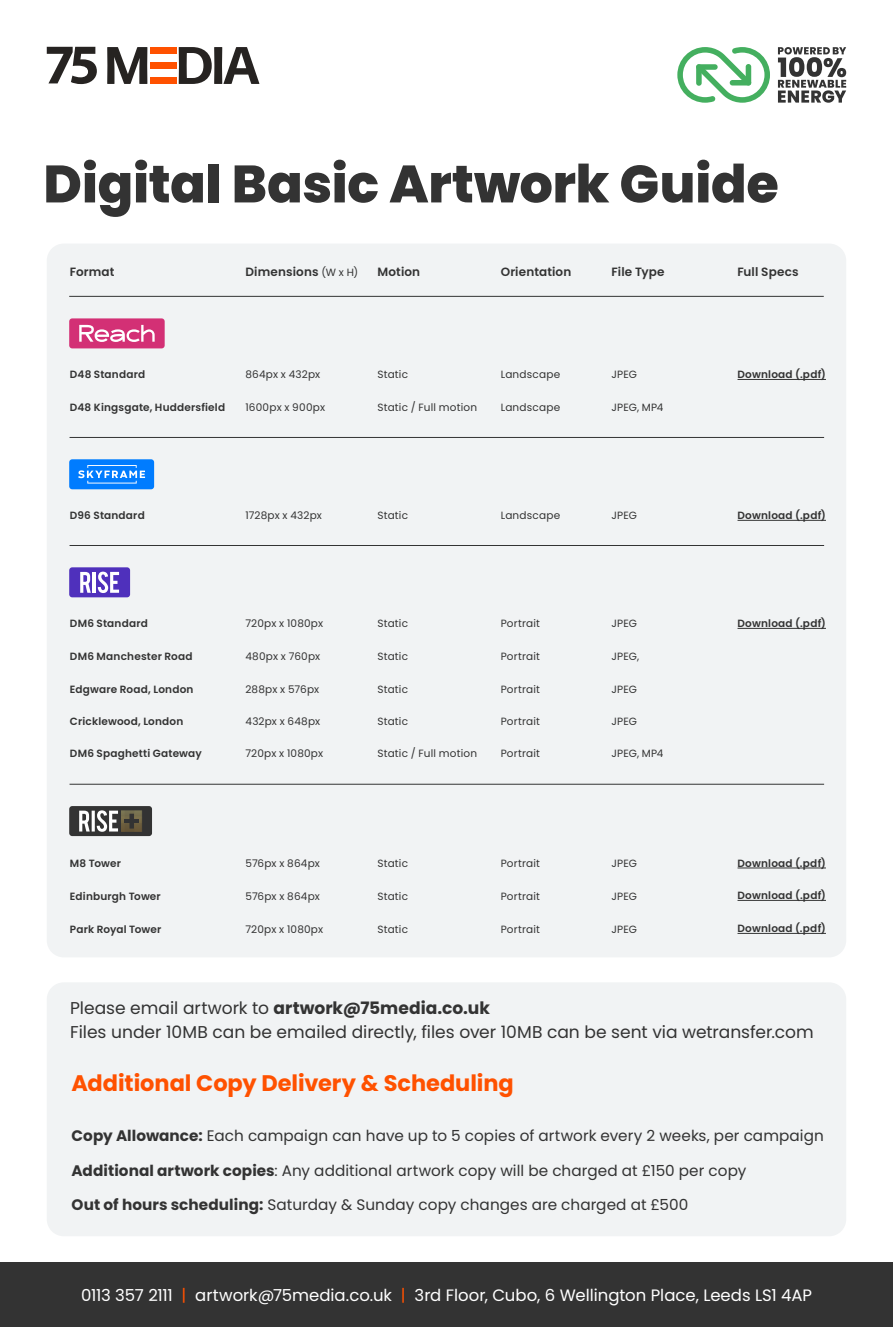
<style>
.page{position:relative;width:893px;height:1327px;background:#fff}
.page>*{position:absolute;margin:0;border:0;box-sizing:border-box;transform-origin:0 0}
.t1{font:800 52.5px "Poppins";letter-spacing:-.005em;color:#333}
.t2{font:700 30px "Poppins";letter-spacing:-.005em;color:#ff5100}
.t3{font:700 22.5px "Poppins";letter-spacing:-.005em;color:#ff5100}
.t4{font:17.1px/24px "Poppins";color:#333}
.t5{font:16.5px "Poppins";color:#fff}
.t6{font:15.3px "Poppins";letter-spacing:.005em;color:#333}
.t7{font:15px "Poppins";letter-spacing:.005em;color:#333}
.t8{font:600 12px "Poppins";letter-spacing:.01em;color:#333}
.t9{font:10.5px "Poppins";letter-spacing:.015em;color:#333}
.t10{font:600 10.5px "Poppins";letter-spacing:.02em;color:#333}
.s1{font-weight:400;font-size:10.5px}
.s2{font-weight:700}
.s3{color:#ff5100}
</style>
<div class="page">
<svg style="left:47px;top:47px;width:50px;height:37px"></svg>
<svg style="left:107px;top:47px;width:40px;height:37px"></svg>
<svg style="left:179px;top:47px;width:33px;height:37px"></svg>
<div style="left:214px;top:47px;width:8px;height:37px;background:#262321"></div>
<svg style="left:223px;top:47px;width:36px;height:37px"></svg>
<div style="left:150px;top:62px;width:26px;height:6px;background:#ff5100"></div>
<div style="left:150px;top:47px;width:26px;height:6px;background:#ff5100"></div>
<div style="left:150px;top:78px;width:26px;height:6px;background:#ff5100"></div>
<div style="left:0;top:1262px;width:893px;height:65px;background:#333"></div>
<div style="left:47px;top:243px;width:799px;height:714px;background:#f1f3f4;border-radius:17px"></div>
<svg style="left:677px;top:47px;width:93px;height:56px"></svg>
<svg style="left:778px;top:47px;width:68px;height:56px"></svg>
<hr style="left:69px;top:296px;width:755px;height:1px;background:#333">
<hr style="left:737px;top:628px;width:89px;height:1px;background:#333">
<hr style="left:737px;top:867px;width:89px;height:1px;background:#333">
<hr style="left:737px;top:900px;width:89px;height:1px;background:#333">
<hr style="left:737px;top:933px;width:89px;height:1px;background:#333">
<hr style="left:70px;top:437px;width:754px;height:1px;background:#333">
<hr style="left:737px;top:379px;width:89px;height:1px;background:#333">
<div style="left:69px;top:318px;width:96px;height:30px;background:#d33075;border-radius:3px"></div>
<svg style="left:79px;top:325px;width:76px;height:17px"></svg>
<hr style="left:70px;top:545px;width:754px;height:1px;background:#333">
<hr style="left:737px;top:520px;width:89px;height:1px;background:#333">
<div style="left:69px;top:459px;width:85px;height:30px;background:#007cff;border-radius:3px"></div>
<svg style="left:78px;top:465px;width:67px;height:18px"></svg>
<div style="left:69px;top:806px;width:83px;height:30px;background:#333;border-radius:3px"></div>
<svg style="left:79px;top:810px;width:63px;height:21px"></svg>
<div style="left:69px;top:567px;width:61px;height:30px;background:#4f30bc;border-radius:3px"></div>
<svg style="left:80px;top:572px;width:11px;height:21px"></svg>
<hr style="left:93px;top:572px;width:3px;height:21px;background:#fff">
<svg style="left:98px;top:571px;width:21px;height:22px"></svg>
<hr style="left:70px;top:784px;width:754px;height:1px;background:#333">
<div style="left:47px;top:982px;width:799px;height:254px;background:#f1f3f4;border-radius:17px"></div>
<h1 class="t1" style="left:43px;top:154px;width:737px">Digital Basic Artwork Guide</h1>
<p class="t8" style="left:70px;top:265px;width:46px">Format</p>
<p class="t8" style="left:245px;top:265px;width:114px">Dimensions <span class="s1">(W x H)</span></p>
<p class="t8" style="left:377px;top:265px;width:44px">Motion</p>
<p class="t8" style="left:501px;top:265px;width:72px">Orientation</p>
<p class="t8" style="left:611px;top:265px;width:55px">File Type</p>
<p class="t8" style="left:737px;top:265px;width:63px">Full Specs</p>
<p class="t10" style="left:70px;top:368px;width:77px">D48 Standard</p>
<p class="t9" style="left:245px;top:368px;width:76px">864px x 432px</p>
<p class="t9" style="left:377px;top:368px;width:32px">Static</p>
<p class="t9" style="left:501px;top:368px;width:61px">Landscape</p>
<p class="t9" style="left:611px;top:368px;width:27px">JPEG</p>
<p class="t10" style="left:737px;top:368px;width:90px">Download (.pdf)</p>
<p class="t10" style="left:70px;top:401px;width:157px">D48 Kingsgate, Huddersfield</p>
<p class="t9" style="left:245px;top:401px;width:81px">1600px x 900px</p>
<p class="t9" style="left:377px;top:401px;width:101px">Static / Full motion</p>
<p class="t9" style="left:501px;top:401px;width:61px">Landscape</p>
<p class="t9" style="left:611px;top:401px;width:54px">JPEG, MP4</p>
<p class="t10" style="left:70px;top:509px;width:76px">D96 Standard</p>
<p class="t9" style="left:245px;top:509px;width:78px">1728px x 432px</p>
<p class="t9" style="left:377px;top:509px;width:32px">Static</p>
<p class="t9" style="left:501px;top:509px;width:61px">Landscape</p>
<p class="t9" style="left:611px;top:509px;width:27px">JPEG</p>
<p class="t10" style="left:737px;top:509px;width:90px">Download (.pdf)</p>
<p class="t10" style="left:70px;top:617px;width:79px">DM6 Standard</p>
<p class="t9" style="left:245px;top:617px;width:79px">720px x 1080px</p>
<p class="t9" style="left:377px;top:617px;width:32px">Static</p>
<p class="t9" style="left:501px;top:617px;width:41px">Portrait</p>
<p class="t9" style="left:611px;top:617px;width:27px">JPEG</p>
<p class="t10" style="left:737px;top:617px;width:90px">Download (.pdf)</p>
<p class="t10" style="left:70px;top:650px;width:124px">DM6 Manchester Road</p>
<p class="t9" style="left:245px;top:650px;width:76px">480px x 760px</p>
<p class="t9" style="left:377px;top:650px;width:32px">Static</p>
<p class="t9" style="left:501px;top:650px;width:41px">Portrait</p>
<p class="t9" style="left:611px;top:650px;width:29px">JPEG,</p>
<p class="t10" style="left:70px;top:683px;width:125px">Edgware Road, London</p>
<p class="t9" style="left:245px;top:683px;width:75px">288px x 576px</p>
<p class="t9" style="left:377px;top:683px;width:32px">Static</p>
<p class="t9" style="left:501px;top:683px;width:41px">Portrait</p>
<p class="t9" style="left:611px;top:683px;width:27px">JPEG</p>
<p class="t10" style="left:70px;top:715px;width:115px">Cricklewood, London</p>
<p class="t9" style="left:245px;top:715px;width:76px">432px x 648px</p>
<p class="t9" style="left:377px;top:715px;width:32px">Static</p>
<p class="t9" style="left:501px;top:715px;width:41px">Portrait</p>
<p class="t9" style="left:611px;top:715px;width:27px">JPEG</p>
<p class="t10" style="left:70px;top:747px;width:133px">DM6 Spaghetti Gateway</p>
<p class="t9" style="left:245px;top:747px;width:79px">720px x 1080px</p>
<p class="t9" style="left:377px;top:747px;width:101px">Static / Full motion</p>
<p class="t9" style="left:501px;top:747px;width:41px">Portrait</p>
<p class="t9" style="left:611px;top:747px;width:54px">JPEG, MP4</p>
<p class="t10" style="left:737px;top:857px;width:90px">Download (.pdf)</p>
<p class="t10" style="left:737px;top:889px;width:90px">Download (.pdf)</p>
<p class="t10" style="left:70px;top:857px;width:53px">M8 Tower</p>
<p class="t9" style="left:245px;top:857px;width:76px">576px x 864px</p>
<p class="t9" style="left:377px;top:857px;width:32px">Static</p>
<p class="t9" style="left:501px;top:857px;width:41px">Portrait</p>
<p class="t9" style="left:611px;top:857px;width:27px">JPEG</p>
<p class="t10" style="left:70px;top:889px;width:92px">Edinburgh Tower</p>
<p class="t9" style="left:245px;top:889px;width:76px">576px x 864px</p>
<p class="t9" style="left:377px;top:889px;width:32px">Static</p>
<p class="t9" style="left:501px;top:889px;width:41px">Portrait</p>
<p class="t9" style="left:611px;top:889px;width:27px">JPEG</p>
<p class="t10" style="left:70px;top:922px;width:93px">Park Royal Tower</p>
<p class="t9" style="left:245px;top:922px;width:79px">720px x 1080px</p>
<p class="t9" style="left:377px;top:922px;width:32px">Static</p>
<p class="t9" style="left:501px;top:922px;width:41px">Portrait</p>
<p class="t9" style="left:611px;top:922px;width:27px">JPEG</p>
<p class="t10" style="left:737px;top:922px;width:90px">Download (.pdf)</p>
<h3 class="t4" style="left:70px;top:996px;width:745px">Please email artwork to <span class="s2">artwork@75media.co.uk<br></span>Files under 10MB can be emailed directly, files over 10MB can be sent via wetransfer.com</h3>
<h2 class="t2" style="left:78px;top:1065px;width:590px">Additional Copy Delivery &amp; Scheduling</h2>
<h3 class="t3" style="left:72px;top:1070px;width:444px">Additional Copy Delivery &amp; Scheduling</h3>
<h3 class="t6" style="left:72px;top:1126px;width:754px"><span class="s2">Copy Allowance:</span> Each campaign can have up to 5 copies of artwork every 2 weeks, per campaign</h3>
<h3 class="t6" style="left:72px;top:1161px;width:676px"><span class="s2">Additional artwork copies</span>: Any additional artwork copy will be charged at £150 per copy</h3>
<h3 class="t6" style="left:72px;top:1196px;width:618px"><span class="s2">Out of hours scheduling:</span> Saturday &amp; Sunday copy changes are charged at £500</h3>
<h3 class="t7" style="left:79px;top:1130px;width:743px"><span class="s2">Copy Allowance:</span> Each campaign can have up to 5 copies of artwork every 2 weeks, per campaign</h3>
<h3 class="t7" style="left:79px;top:1165px;width:666px"><span class="s2">Additional artwork copies</span>: Any additional artwork copy will be charged at £150 per copy</h3>
<h3 class="t7" style="left:79px;top:1199px;width:609px"><span class="s2">Out of hours scheduling:</span> Saturday &amp; Sunday copy changes are charged at £500</h3>
<h3 class="t5" style="left:81px;top:1285px;width:732px">0113 357 2111 <span class="s3">|</span> artwork@75media.co.uk <span class="s3">|</span> 3rd Floor, Cubo, 6 Wellington Place, Leeds LS1 4AP</h3>
</div>
